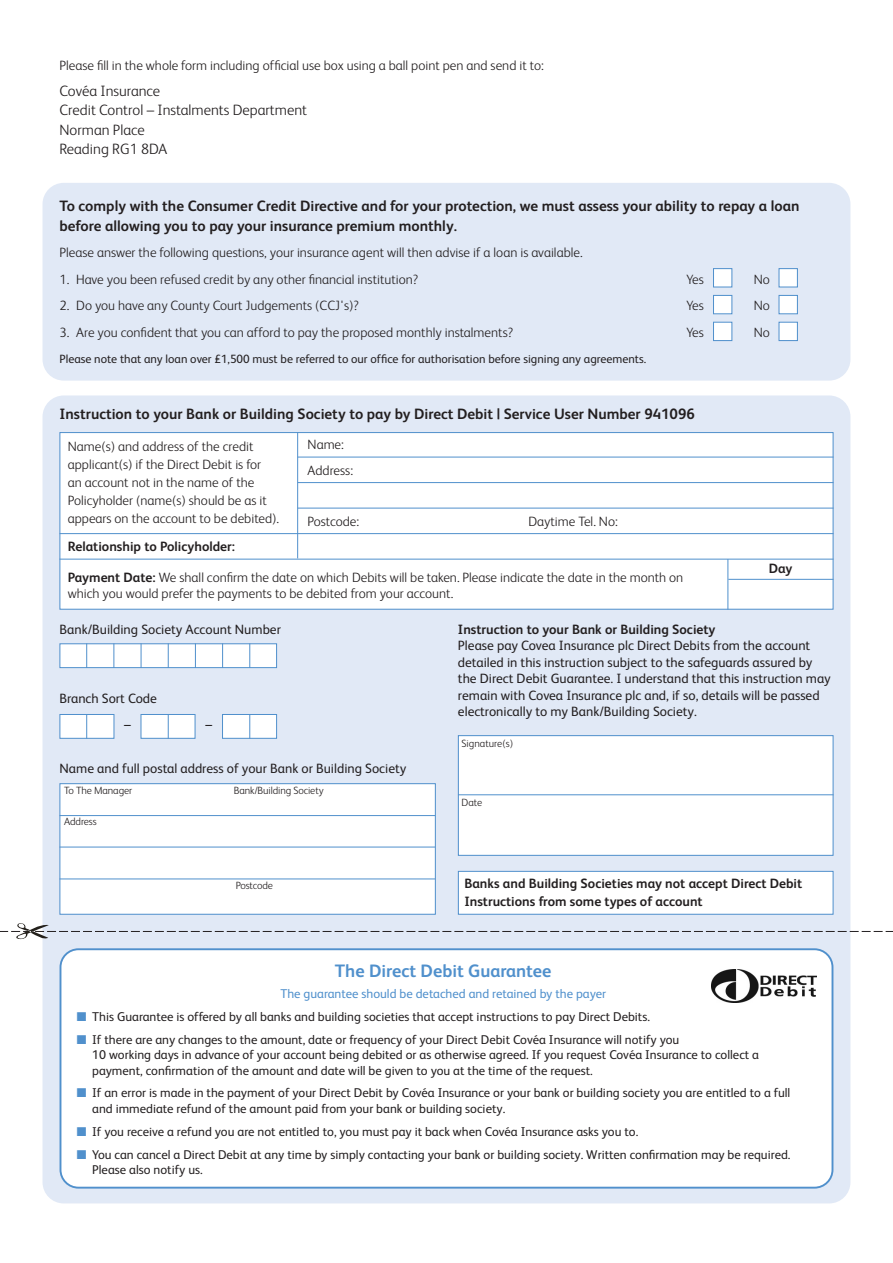
<style>
.page{position:relative;width:893px;height:1263px;background:#fff}
.page>*{position:absolute;margin:0;border:0;box-sizing:border-box;transform-origin:0 0}
.t1{font:700 18px "FS Albert";color:#5090cc}
.t2{font:700 15px/19.5px "FS Albert";color:#231f20}
.t3{font:300 15px/19.5px "FS Albert";color:#231f20}
.t4{font:300 13.5px/18px "FS Albert";color:#231f20}
.t5{font:13.5px/16.5px "FS Albert";color:#231f20}
.t6{font:700 13.5px/18px "FS Albert";color:#231f20}
.t7{font:12.75px/15.3px "FS Albert";color:#231f20}
.t8{font:12.75px "FS Albert";color:#5090cc}
.t9{font:12px "FS Albert";color:#231f20}
.t10{font:300 10.5px "FS Albert";letter-spacing:-.01em;color:#231f20}
.s1{font-weight:700}
.s2{color:#5090cc}
</style>
<div class="page">
<div style="left:43px;top:395px;width:807px;height:808px;background:#e1e9f6;border-radius:21px"></div>
<div style="left:43px;top:183px;width:807px;height:198px;background:#e1e9f6;border-radius:21px"></div>
<div style="left:141px;top:715px;width:54px;height:23px;background:#fff"></div>
<div style="left:141px;top:714px;width:54px;height:25px;border:1px solid #5090cc"></div>
<div style="left:60px;top:948px;width:773px;height:240px;background:#fff"></div>
<img style="left:712px;top:969px;width:105px;height:34px">
<div style="left:60px;top:644px;width:216px;height:23px;background:#fff"></div>
<div style="left:60px;top:643px;width:217px;height:25px;border:1px solid #5090cc"></div>
<div style="left:459px;top:736px;width:374px;height:119px;background:#fff"></div>
<div style="left:458px;top:735px;width:375px;height:121px;border:1px solid #5090cc"></div>
<div style="left:60px;top:433px;width:773px;height:176px;background:#fff"></div>
<div style="left:60px;top:432px;width:773px;height:178px;border:1px solid #5090cc"></div>
<svg style="left:141px;top:643px;width:1px;height:25px"></svg>
<svg style="left:168px;top:643px;width:1px;height:25px"></svg>
<svg style="left:195px;top:643px;width:1px;height:25px"></svg>
<svg style="left:222px;top:643px;width:1px;height:25px"></svg>
<svg style="left:249px;top:643px;width:1px;height:25px"></svg>
<svg style="left:114px;top:643px;width:1px;height:25px"></svg>
<svg style="left:86px;top:643px;width:1px;height:25px"></svg>
<div style="left:60px;top:715px;width:54px;height:23px;background:#fff"></div>
<div style="left:60px;top:714px;width:54px;height:25px;border:1px solid #5090cc"></div>
<svg style="left:168px;top:714px;width:1px;height:25px"></svg>
<svg style="left:86px;top:714px;width:1px;height:25px"></svg>
<div style="left:223px;top:715px;width:53px;height:23px;background:#fff"></div>
<div style="left:222px;top:714px;width:55px;height:25px;border:1px solid #5090cc"></div>
<svg style="left:249px;top:714px;width:1px;height:25px"></svg>
<div style="left:60px;top:784px;width:375px;height:130px;background:#fff"></div>
<div style="left:60px;top:783px;width:376px;height:132px;border:1px solid #5090cc"></div>
<hr style="left:60px;top:815px;width:375px;height:1px;background:#5090cc">
<hr style="left:60px;top:847px;width:375px;height:1px;background:#5090cc">
<hr style="left:60px;top:878px;width:375px;height:1px;background:#5090cc">
<hr style="left:458px;top:794px;width:375px;height:1px;background:#5090cc">
<div style="left:459px;top:872px;width:374px;height:42px;background:#fff"></div>
<div style="left:458px;top:871px;width:375px;height:44px;border:1px solid #5090cc"></div>
<hr style="left:727px;top:559px;width:1px;height:51px;background:#5090cc">
<hr style="left:297px;top:432px;width:1px;height:126px;background:#5090cc">
<hr style="left:728px;top:579px;width:105px;height:1px;background:#5090cc">
<hr style="left:60px;top:559px;width:773px;height:1px;background:#5090cc">
<hr style="left:60px;top:533px;width:773px;height:1px;background:#5090cc">
<hr style="left:298px;top:508px;width:535px;height:1px;background:#5090cc">
<hr style="left:298px;top:482px;width:535px;height:1px;background:#5090cc">
<hr style="left:298px;top:457px;width:535px;height:1px;background:#5090cc">
<div style="left:779px;top:269px;width:18px;height:18px;background:#fff"></div>
<div style="left:779px;top:268px;width:19px;height:19px;border:1px solid #5090cc"></div>
<div style="left:714px;top:269px;width:17px;height:18px;background:#fff"></div>
<div style="left:713px;top:268px;width:19px;height:19px;border:1px solid #5090cc"></div>
<div style="left:779px;top:296px;width:18px;height:17px;background:#fff"></div>
<div style="left:779px;top:295px;width:19px;height:19px;border:1px solid #5090cc"></div>
<div style="left:714px;top:296px;width:17px;height:17px;background:#fff"></div>
<div style="left:713px;top:295px;width:19px;height:19px;border:1px solid #5090cc"></div>
<div style="left:779px;top:323px;width:18px;height:17px;background:#fff"></div>
<div style="left:779px;top:322px;width:19px;height:19px;border:1px solid #5090cc"></div>
<div style="left:714px;top:323px;width:17px;height:17px;background:#fff"></div>
<div style="left:713px;top:322px;width:19px;height:19px;border:1px solid #5090cc"></div>
<svg style="left:0;top:923px;width:893px;height:16px"></svg>
<p class="t4" style="left:60px;top:58px;width:486px">Please fill in the whole form including official use box using a ball point pen and send it to:</p>
<p class="t3" style="left:60px;top:83px;width:249px">Covéa Insurance<br>Credit Control – Instalments Department<br>Norman Place<br>Reading RG1 8DA</p>
<p class="t2" style="left:60px;top:198px;width:741px">To comply with the Consumer Credit Directive and for your protection, we must assess your ability to repay a loan before allowing you to pay your insurance premium monthly.</p>
<p class="t4" style="left:60px;top:245px;width:525px">Please answer the following questions, your insurance agent will then advise if a loan is available.</p>
<p class="t4" style="left:60px;top:272px;width:360px">1. Have you been refused credit by any other financial institution?</p>
<p class="t4" style="left:686px;top:272px;width:19px">Yes</p>
<p class="t4" style="left:754px;top:272px;width:18px">No</p>
<p class="t4" style="left:60px;top:298px;width:301px">2. Do you have any County Court Judgements (CCJ's)?</p>
<p class="t4" style="left:686px;top:298px;width:19px">Yes</p>
<p class="t4" style="left:754px;top:298px;width:18px">No</p>
<p class="t4" style="left:60px;top:325px;width:455px">3. Are you confident that you can afford to pay the proposed monthly instalments?</p>
<p class="t4" style="left:686px;top:325px;width:19px">Yes</p>
<p class="t4" style="left:754px;top:325px;width:18px">No</p>
<p class="t9" style="left:60px;top:355px;width:588px">Please note that any loan over £1,500 must be referred to our office for authorisation before signing any agreements.</p>
<p class="t2" style="left:60px;top:405px;width:637px">Instruction to your Bank or Building Society to pay by Direct Debit | Service User Number 941096</p>
<p class="t4" style="left:68px;top:439px;width:213px">Name(s) and address of the credit applicant(s) if the Direct Debit is for<br>an account not in the name of the Policyholder (name(s) should be as it appears on the account to be debited).</p>
<p class="t4" style="left:308px;top:433px;width:47px;line-height:25.5px">Name:<br>Address:</p>
<p class="t4" style="left:308px;top:514px;width:53px">Postcode:</p>
<p class="t4" style="left:528px;top:514px;width:91px">Daytime Tel. No:</p>
<p class="t6" style="left:68px;top:539px;width:169px">Relationship to Policyholder:</p>
<p class="t4" style="left:68px;top:570px;width:617px;line-height:16.2px"><span class="s1">Payment Date:</span> We shall confirm the date on which Debits will be taken. Please indicate the date in the month on which you would prefer the payments to be debited from your account.</p>
<p class="t6" style="left:769px;top:561px;width:25px">Day</p>
<p class="t5" style="left:60px;top:622px;width:223px">Bank/Building Society Account Number</p>
<p class="t5" style="left:124px;top:687px;width:34px;line-height:26.2px;text-indent:-65px">Branch Sort Code –</p>
<p class="t5" style="left:205px;top:718px;width:8px">–</p>
<p class="t5" style="left:60px;top:761px;width:348px">Name and full postal address of your Bank or Building Society</p>
<p class="t10" style="left:64px;top:787px;width:70px">To The Manager</p>
<p class="t10" style="left:234px;top:787px;width:91px">Bank/Building Society</p>
<p class="t10" style="left:64px;top:818px;width:34px">Address</p>
<p class="t10" style="left:236px;top:882px;width:39px">Postcode</p>
<p class="t6" style="left:458px;top:621px;width:259px">Instruction to your Bank or Building Society</p>
<p class="t5" style="left:458px;top:639px;width:374px">Please pay Covea Insurance plc Direct Debits from the account detailed in this instruction subject to the safeguards assured by the Direct Debit Guarantee. I understand that this instruction may remain with Covea Insurance plc and, if so, details will be passed electronically to my Bank/Building Society.</p>
<p class="t10" style="left:461px;top:740px;width:53px">Signature(s)</p>
<p class="t10" style="left:461px;top:799px;width:22px">Date</p>
<p class="t6" style="left:464px;top:875px;width:339px">Banks and Building Societies may not accept Direct Debit<br>Instructions from some types of account</p>
<h1 class="t1" style="left:335px;top:964px;width:218px">The Direct Debit Guarantee</h1>
<p class="t8" style="left:280px;top:989px;width:327px">The guarantee should be detached and retained by the payer</p>
<p class="t7" style="left:77px;top:1010px;width:574px"><span class="s2">■</span> This Guarantee is offered by all banks and building societies that accept instructions to pay Direct Debits.</p>
<p class="t7" style="left:92px;top:1033px;width:668px;text-indent:-15px"><span class="s2">■</span> If there are any changes to the amount, date or frequency of your Direct Debit Covéa Insurance will notify you<br>10 working days in advance of your account being debited or as otherwise agreed. If you request Covéa Insurance to collect a payment, confirmation of the amount and date will be given to you at the time of the request.</p>
<p class="t7" style="left:92px;top:1087px;width:700px;text-indent:-15px"><span class="s2">■</span> If an error is made in the payment of your Direct Debit by Covéa Insurance or your bank or building society you are entitled to a full and immediate refund of the amount paid from your bank or building society.</p>
<p class="t7" style="left:77px;top:1125px;width:563px"><span class="s2">■</span> If you receive a refund you are not entitled to, you must pay it back when Covéa Insurance asks you to.</p>
<p class="t7" style="left:92px;top:1148px;width:700px;text-indent:-15px"><span class="s2">■</span> You can cancel a Direct Debit at any time by simply contacting your bank or building society. Written confirmation may be required.<br>Please also notify us.</p>
</div>
